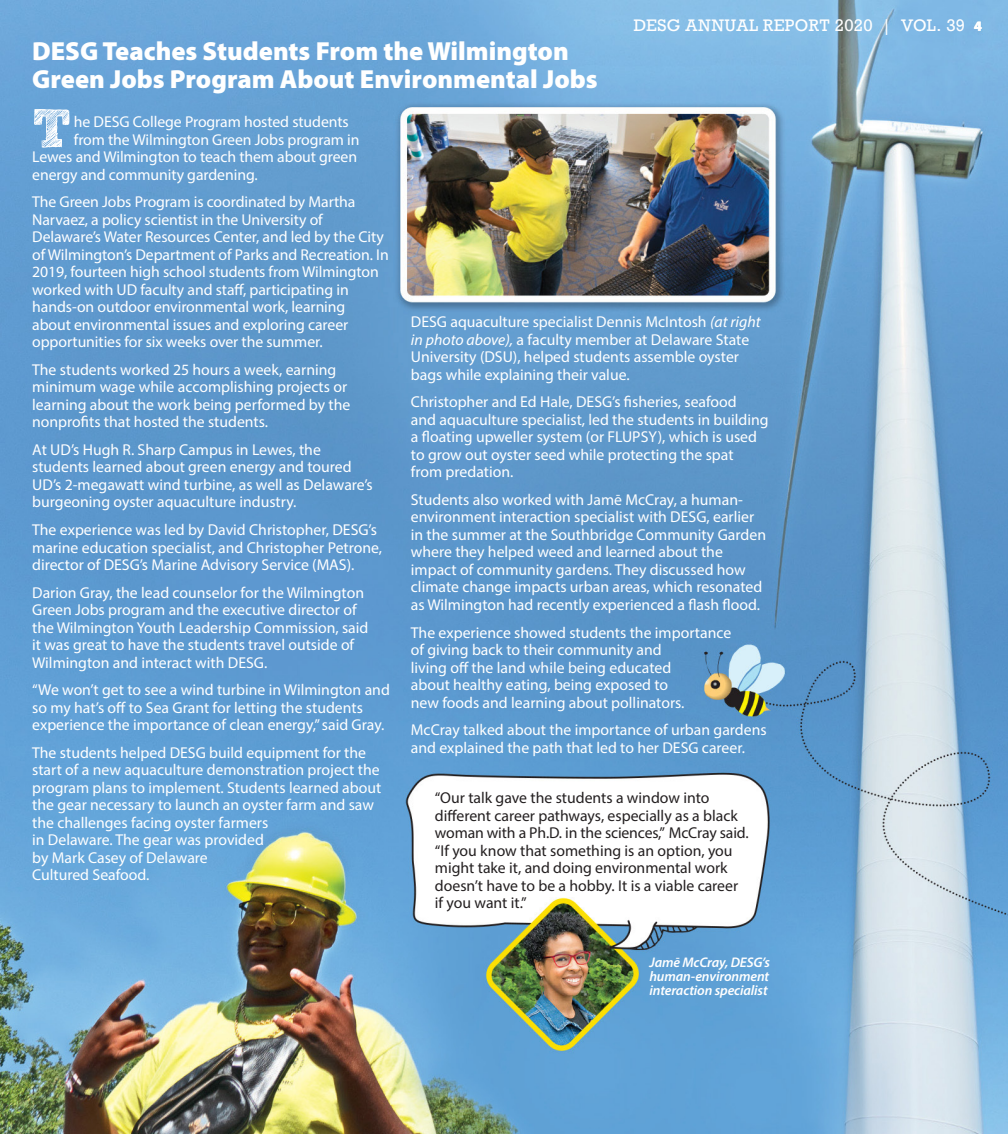
<style>
.page{position:relative;width:1008px;height:1134px;background:#fff}
.page>*{position:absolute;margin:0;border:0;box-sizing:border-box;transform-origin:0 0}
.stories{font:54.07px "Sketch Rockwell";color:#fff}
.t1{font:900 26.25px/28px "Myriad Pro";color:#fff}
.stories-2{font:15.75px/17.5px "Myriad Pro";color:#fff}
.stories-3{font:15.75px/17.5px "Myriad Pro";color:#231f20}
.t2{font:15.75px "Rockwell";letter-spacing:.02em;color:#fff}
.stories-4{font:italic 600 14px/14px "Myriad Pro";letter-spacing:-.01em;color:#fff;text-align:justify}
.t3{font:900 14px "Myriad Pro";color:#fff}
.s1{font-style:italic}
</style>
<div class="page">
<img style="left:0;top:0;width:1008px;height:1134px">
<p class="t1" style="left:32px;top:37px;width:567px">DESG Teaches Students From the Wilmington<br>Green Jobs Program About Environmental Jobs</p>
<p class="t2" style="left:634px;top:15px;width:333px">DESG ANNUAL REPORT 2020 | VOL. 39</p>
<p class="stories" style="left:32px;top:99px;width:40px">T</p>
<p class="stories-2" style="left:74px;top:113px;width:276px">he DESG College Program hosted students</p>
<p class="stories-2" style="left:74px;top:130px;width:287px">from the Wilmington Green Jobs program in</p>
<p class="stories-2" style="left:32px;top:148px;width:326px">Lewes and Wilmington to teach them about green</p>
<p class="stories-2" style="left:32px;top:165px;width:227px">energy and community gardening.</p>
<p class="stories-2" style="left:32px;top:193px;width:358px">The Green Jobs Program is coordinated by Martha Narvaez, a policy scientist in the University of Delaware’s Water Resources Center, and led by the City of Wilmington’s Department of Parks and Recreation. In 2019, fourteen high school students from Wilmington worked with UD faculty and staff, participating in hands-on outdoor environmental work, learning<br>about environmental issues and exploring career opportunities for six weeks over the summer.</p>
<p class="stories-2" style="left:32px;top:361px;width:320px">The students worked 25 hours a week, earning minimum wage while accomplishing projects or learning about the work being performed by the nonprofits that hosted the students.</p>
<p class="stories-2" style="left:32px;top:441px;width:342px">At UD’s Hugh R. Sharp Campus in Lewes, the students learned about green energy and toured UD’s 2-megawatt wind turbine, as well as Delaware’s burgeoning oyster aquaculture industry.</p>
<p class="stories-2" style="left:32px;top:521px;width:351px">The experience was led by David Christopher, DESG’s marine education specialist, and Christopher Petrone, director of DESG’s Marine Advisory Service (MAS).</p>
<p class="stories-2" style="left:32px;top:583px;width:338px">Darion Gray, the lead counselor for the Wilmington Green Jobs program and the executive director of the Wilmington Youth Leadership Commission, said it was great to have the students travel outside of Wilmington and interact with DESG.</p>
<p class="stories-2" style="left:32px;top:681px;width:359px">“We won’t get to see a wind turbine in Wilmington and so my hat’s off to Sea Grant for letting the students experience the importance of clean energy,” said Gray.</p>
<p class="stories-2" style="left:32px;top:744px;width:351px">The students helped DESG build equipment for the start of a new aquaculture demonstration project the program plans to implement. Students learned about the gear necessary to launch an oyster farm and saw the challenges facing oyster farmers<br>in Delaware. The gear was provided<br>by Mark Casey of Delaware<br>Cultured Seafood.</p>
<p class="stories-2" style="left:411px;top:313px;width:351px">DESG aquaculture specialist Dennis McIntosh <span class="s1">(at right in photo above),</span> a faculty member at Delaware State University (DSU), helped students assemble oyster bags while explaining their value.</p>
<p class="stories-2" style="left:411px;top:393px;width:359px">Christopher and Ed Hale, DESG’s fisheries, seafood<br>and aquaculture specialist, led the students in building a floating upweller system (or FLUPSY), which is used to grow out oyster seed while protecting the spat from predation.</p>
<p class="stories-2" style="left:411px;top:491px;width:357px">Students also worked with Jamē McCray, a human&shy;environment interaction specialist with DESG, earlier in the summer at the Southbridge Community Garden where they helped weed and learned about the impact of community gardens. They discussed how climate change impacts urban areas, which resonated as Wilmington had recently experienced a flash flood.</p>
<p class="stories-2" style="left:411px;top:623px;width:322px">The experience showed students the importance of giving back to their community and<br>living off the land while being educated<br>about healthy eating, being exposed to<br>new foods and learning about pollinators.</p>
<p class="stories-2" style="left:411px;top:721px;width:357px">McCray talked about the importance of urban gardens and explained the path that led to her DESG career.</p>
<p class="stories-3" style="left:435px;top:789px;width:315px">“Our talk gave the students a window into different career pathways, especially as a black woman with a Ph.D. in the sciences,” McCray said. “If you know that something is an option, you might take it, and doing environmental work doesn’t have to be a hobby. It is a viable career if you want it.”</p>
<p class="t3" style="left:974px;top:18px;width:10px">4</p>
<p class="stories-4" style="left:649px;top:955px;width:122px">Jamē McCray, DESG’s human-environment interaction specialist</p>
</div>
